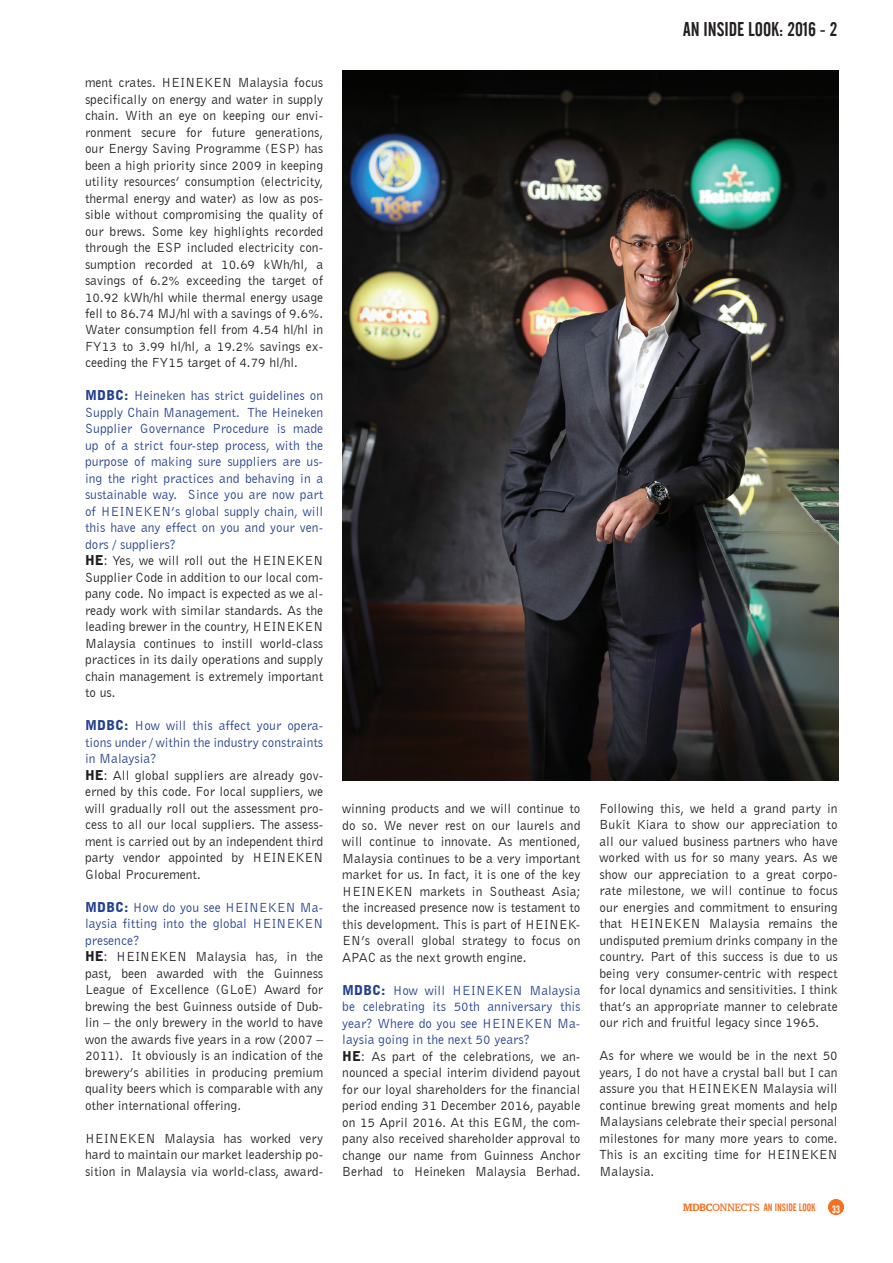
<style>
.page{position:relative;width:893px;height:1263px;background:#fff}
.page>*{position:absolute;margin:0;border:0;box-sizing:border-box;transform-origin:0 0}
.t1{font:19.5px "Alternate Gothic No 2 BT";color:#231f20}
.t2{font:13.5px/16.5px "Bell Gothic BT";color:#231f20;text-align:justify}
.t3{font:13.5px/16.5px "Bell Gothic BT";color:#24418f}
.t4{font:10.5px "Alternate Gothic No 2 BT";color:#f37121}
.t5{font:500 10.5px "Stag";color:#f37121}
.t6{font:10.5px "Alternate Gothic No 2 BT";color:#fff}
.s1{font-weight:900}
.s2{font-weight:900;color:#231f20}
.s3{color:#231f20}
.s4{font-weight:900;color:#24418f}
.s5{color:#24418f}
.s6{font-weight:400}
.s7{font-family:"Stag"}
</style>
<div class="page">
<div style="left:828px;top:1199px;width:16px;height:16px;background:#f37121;border-radius:50%"></div>
<img style="left:342px;top:70px;width:497px;height:710px">
<p class="t2" style="left:85px;top:74px;width:240px">ment crates. HEINEKEN Malaysia focus specifically on energy and water in supply chain. With an eye on keeping our envi&shy;ronment secure for future generations, our Energy Saving Programme (ESP) has been a high priority since 2009 in keeping utility resources’ consumption (electricity, thermal energy and water) as low as pos&shy;sible without compromising the quality of our brews. Some key highlights recorded through the ESP included electricity con&shy;sumption recorded at 10.69 kWh/hl, a savings of 6.2% exceeding the target of 10.92 kWh/hl while thermal energy usage fell to 86.74 MJ/hl with a savings of 9.6%.<br>Water consumption fell from 4.54 hl/hl in FY13 to 3.99 hl/hl, a 19.2% savings ex&shy;ceeding the FY15 target of 4.79 hl/hl.</p>
<p class="t3" style="left:85px;top:387px;width:240px"><span class="s1">MDBC:</span> Heineken has strict guidelines on Supply Chain Management. The Heineken Supplier Governance Procedure is made up of a strict four-step process, with the purpose of making sure suppliers are us&shy;ing the right practices and behaving in a sustainable way. Since you are now part of HEINEKEN’s global supply chain, will this have any effect on you and your ven&shy;dors / suppliers?<br><span class="s2">HE</span><span class="s3">: Yes, we will roll out the HEINEKEN Supplier Code in addition to our local com&shy;pany code. No impact is expected as we al&shy;ready work with similar standards. As the leading brewer in the country, HEINEKEN Malaysia continues to instill world-class practices in its daily operations and supply chain management is extremely important to us.</span></p>
<p class="t2" style="left:85px;top:717px;width:240px;text-align:left"><span class="s4">MDBC:</span> <span class="s5">How will this affect your opera&shy;tions under / within the industry constraints in Malaysia?<br></span><span class="s1">HE</span>: All global suppliers are already gov&shy;erned by this code. For local suppliers, we will gradually roll out the assessment pro&shy;cess to all our local suppliers. The assess&shy;ment is carried out by an independent third party vendor appointed by HEINEKEN Global Procurement.</p>
<p class="t2" style="left:85px;top:899px;width:240px;text-align:left"><span class="s4">MDBC:</span> <span class="s5">How do you see HEINEKEN Ma&shy;laysia fitting into the global HEINEKEN presence?<br></span><span class="s1">HE</span>: HEINEKEN Malaysia has, in the past, been awarded with the Guinness League of Excellence (GLoE) Award for brewing the best Guinness outside of Dub&shy;lin – the only brewery in the world to have won the awards five years in a row (2007 – 2011). It obviously is an indication of the brewery’s abilities in producing premium quality beers which is comparable with any other international offering.</p>
<p class="t2" style="left:85px;top:1130px;width:240px">HEINEKEN Malaysia has worked very hard to maintain our market leadership po&shy;sition in Malaysia via world-class, award-</p>
<p class="t2" style="left:342px;top:800px;width:240px">winning products and we will continue to do so. We never rest on our laurels and will continue to innovate. As mentioned, Malaysia continues to be a very important market for us. In fact, it is one of the key HEINEKEN markets in Southeast Asia; the increased presence now is testament to this development. This is part of HEINEK-EN’s overall global strategy to focus on APAC as the next growth engine.</p>
<p class="t2" style="left:342px;top:981px;width:240px;text-align:left"><span class="s4">MDBC:</span> <span class="s5">How will HEINEKEN Malaysia be celebrating its 50th anniversary this year? Where do you see HEINEKEN Ma&shy;laysia going in the next 50 years?<br></span><span class="s1">HE</span>: As part of the celebrations, we an&shy;nounced a special interim dividend payout for our loyal shareholders for the financial period ending 31 December 2016, payable on 15 April 2016. At this EGM, the com&shy;pany also received shareholder approval to change our name from Guinness Anchor Berhad to Heineken Malaysia Berhad.</p>
<h1 class="t1" style="left:683px;top:18px;width:156px">AN INSIDE LOOK: 2016 - 2</h1>
<p class="t2" style="left:600px;top:800px;width:240px">Following this, we held a grand party in Bukit Kiara to show our appreciation to all our valued business partners who have worked with us for so many years. As we show our appreciation to a great corpo&shy;rate milestone, we will continue to focus our energies and commitment to ensuring that HEINEKEN Malaysia remains the undisputed premium drinks company in the country. Part of this success is due to us being very consumer-centric with respect for local dynamics and sensitivities. I think that’s an appropriate manner to celebrate our rich and fruitful legacy since 1965.</p>
<p class="t2" style="left:600px;top:1047px;width:240px">As for where we would be in the next 50 years, I do not have a crystal ball but I can assure you that HEINEKEN Malaysia will continue brewing great moments and help Malaysians celebrate their special personal milestones for many more years to come.<br>This is an exciting time for HEINEKEN Malaysia.</p>
<p class="t5" style="left:683px;top:1201px;width:38px">MDBC<span class="s6">ONNE</span></p>
<p class="t4" style="left:741px;top:1202px;width:76px"><span class="s7">CTS</span> AN INSIDE LOOK</p>
<p class="t6" style="left:832px;top:1203px;width:9px">33</p>
</div>
